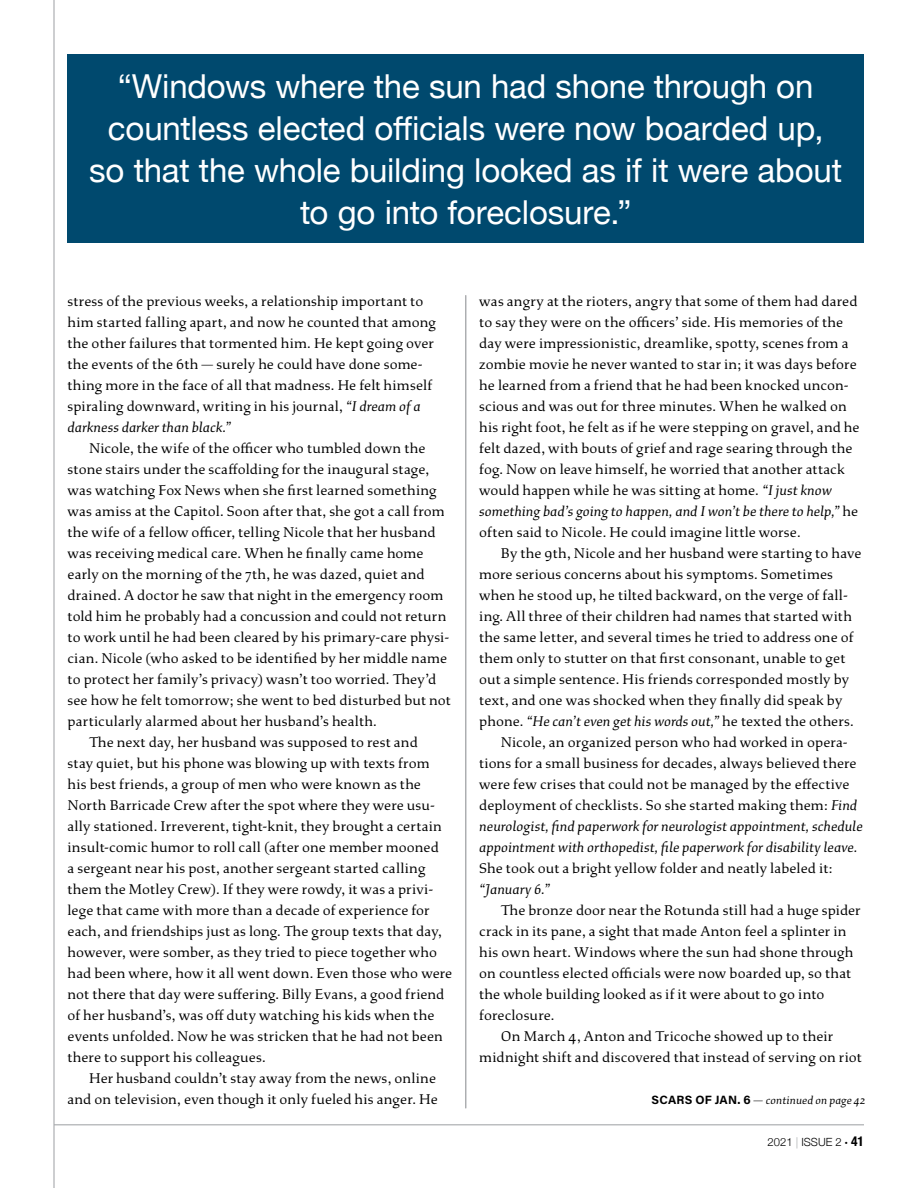
<style>
.page{position:relative;width:918px;height:1188px;background:#fff}
.page>*{position:absolute;margin:0;border:0;box-sizing:border-box;transform-origin:0 0}
.t1{font:33px/42px "Helvetica Neue";letter-spacing:-.005em;color:#fff;text-align:center}
.t2{font:15px/21px "Study";letter-spacing:.01em;color:#000}
.t3{font:italic 15px "Study";color:#000}
.t4{font:700 condensed 13.5px "Helvetica Neue";color:#000}
.t5{font:italic 12px "Study";letter-spacing:.01em;color:#000}
.t6{font:300 11.25px "Helvetica Neue";color:#000}
.s1{font-style:italic}
.s2{font-style:normal}
.s3{font-family:"Acumin Pro";font-weight:700;font-style:normal}
.s4{color:#a7a9ac}
.s5{font-size:6px}
</style>
<div class="page">
<hr style="left:54px;top:1124px;width:810px;height:1px;background:#a7a9ac">
<hr style="left:53px;top:0;width:2px;height:1188px;background:#a7a9ac">
<hr style="left:465px;top:295px;width:1px;height:813px;background:#a7a9ac">
<div style="left:68px;top:54px;width:796px;height:189px;background:#00496e"></div>
<h1 class="t1" style="left:89px;top:67px;width:754px">“Windows where the sun had shone through on countless elected officials were now boarded up, so that the whole building looked as if it were about to go into foreclosure.”</h1>
<p class="t2" style="left:68px;top:291px;width:370px">stress of the previous weeks, a relationship important to him started falling apart, and now he counted that among the other failures that tormented him. He kept going over the events of the 6th — surely he could have done some&shy;thing more in the face of all that madness. He felt himself spiraling downward, writing in his journal, <span class="s1">“I dream of a darkness darker than black.”</span></p>
<p class="t2" style="left:89px;top:438px;width:338px">Nicole, the wife of the officer who tumbled down the</p>
<p class="t2" style="left:68px;top:459px;width:363px">stone stairs under the scaffolding for the inaugural stage,</p>
<p class="t2" style="left:68px;top:480px;width:371px">was watching Fox News when she first learned something</p>
<p class="t2" style="left:68px;top:501px;width:379px">was amiss at the Capitol. Soon after that, she got a call from</p>
<p class="t2" style="left:68px;top:522px;width:370px">the wife of a fellow officer, telling Nicole that her husband</p>
<p class="t2" style="left:68px;top:543px;width:358px">was receiving medical care. When he finally came home</p>
<p class="t2" style="left:68px;top:564px;width:359px">early on the morning of the 7th, he was dazed, quiet and</p>
<p class="t2" style="left:68px;top:585px;width:377px">drained. A doctor he saw that night in the emergency room</p>
<p class="t2" style="left:68px;top:606px;width:381px">told him he probably had a concussion and could not return</p>
<p class="t2" style="left:68px;top:627px;width:383px">to work until he had been cleared by his primary-care physi-</p>
<p class="t2" style="left:68px;top:648px;width:381px">cian. Nicole (who asked to be identified by her middle name</p>
<p class="t2" style="left:68px;top:669px;width:370px">to protect her family’s privacy) wasn’t too worried. They’d</p>
<p class="t2" style="left:68px;top:690px;width:385px">see how he felt tomorrow; she went to bed disturbed but not</p>
<p class="t2" style="left:68px;top:711px;width:311px">particularly alarmed about her husband’s health.</p>
<p class="t2" style="left:89px;top:732px;width:330px">The next day, her husband was supposed to rest and</p>
<p class="t2" style="left:68px;top:753px;width:364px">stay quiet, but his phone was blowing up with texts from</p>
<p class="t2" style="left:68px;top:774px;width:355px">his best friends, a group of men who were known as the</p>
<p class="t2" style="left:68px;top:795px;width:369px">North Barricade Crew after the spot where they were usu-</p>
<p class="t2" style="left:68px;top:816px;width:376px">ally stationed. Irreverent, tight-knit, they brought a certain</p>
<p class="t2" style="left:68px;top:837px;width:373px">insult-comic humor to roll call (after one member mooned</p>
<p class="t2" style="left:68px;top:858px;width:359px">a sergeant near his post, another sergeant started calling</p>
<p class="t2" style="left:68px;top:879px;width:367px">them the Motley Crew). If they were rowdy, it was a privi-</p>
<p class="t2" style="left:68px;top:900px;width:364px">lege that came with more than a decade of experience for</p>
<p class="t2" style="left:68px;top:921px;width:376px">each, and friendships just as long. The group texts that day,</p>
<p class="t2" style="left:68px;top:942px;width:371px">however, were somber, as they tried to piece together who</p>
<p class="t2" style="left:68px;top:963px;width:386px">had been where, how it all went down. Even those who were</p>
<p class="t2" style="left:68px;top:984px;width:378px">not there that day were suffering. Billy Evans, a good friend</p>
<p class="t2" style="left:68px;top:1005px;width:368px">of her husband’s, was off duty watching his kids when the</p>
<p class="t2" style="left:68px;top:1026px;width:377px">events unfolded. Now he was stricken that he had not been</p>
<p class="t2" style="left:68px;top:1047px;width:200px">there to support his colleagues.</p>
<p class="t2" style="left:89px;top:1068px;width:348px">Her husband couldn’t stay away from the news, online</p>
<p class="t2" style="left:68px;top:1089px;width:372px">and on television, even though it only fueled his anger. He</p>
<p class="t2" style="left:479px;top:291px;width:382px">was angry at the rioters, angry that some of them had dared to say they were on the officers’ side. His memories of the day were impressionistic, dreamlike, spotty, scenes from a zombie movie he never wanted to star in; it was days before he learned from a friend that he had been knocked uncon&shy;scious and was out for three minutes. When he walked on his right foot, he felt as if he were stepping on gravel, and he felt dazed, with bouts of grief and rage searing through the fog. Now on leave himself, he worried that another attack would happen while he was sitting at home. <span class="s1">“I just know something bad’s going to happen, and I won’t be there to help,”</span> he often said to Nicole. He could imagine little worse.</p>
<p class="t2" style="left:501px;top:543px;width:362px">By the 9th, Nicole and her husband were starting to have</p>
<p class="t2" style="left:479px;top:564px;width:355px">more serious concerns about his symptoms. Sometimes</p>
<p class="t2" style="left:479px;top:585px;width:370px">when he stood up, he tilted backward, on the verge of fall-</p>
<p class="t2" style="left:479px;top:606px;width:374px">ing. All three of their children had names that started with</p>
<p class="t2" style="left:479px;top:627px;width:376px">the same letter, and several times he tried to address one of</p>
<p class="t2" style="left:479px;top:648px;width:368px">them only to stutter on that first consonant, unable to get</p>
<p class="t2" style="left:479px;top:669px;width:371px">out a simple sentence. His friends corresponded mostly by</p>
<p class="t2" style="left:479px;top:690px;width:365px">text, and one was shocked when they finally did speak by</p>
<p class="t3" style="left:479px;top:712px;width:376px"><span class="s2">phone.</span> “He can’t even get his words out,” <span class="s2">he texted the others.</span></p>
<p class="t2" style="left:501px;top:732px;width:348px">Nicole, an organized person who had worked in opera-</p>
<p class="t2" style="left:479px;top:753px;width:379px">tions for a small business for decades, always believed there</p>
<p class="t2" style="left:479px;top:774px;width:372px">were few crises that could not be managed by the effective</p>
<p class="t2" style="left:479px;top:795px;width:380px">deployment of checklists. So she started making them: <span class="s1">Find</span></p>
<p class="t3" style="left:479px;top:817px;width:385px">neurologist, find paperwork for neurologist appointment, schedule</p>
<p class="t3" style="left:479px;top:838px;width:380px">appointment with orthopedist, file paperwork for disability leave.</p>
<p class="t2" style="left:479px;top:858px;width:355px">She took out a bright yellow folder and neatly labeled it:</p>
<p class="t3" style="left:479px;top:880px;width:72px">“January 6.”</p>
<p class="t2" style="left:501px;top:900px;width:361px">The bronze door near the Rotunda still had a huge spider</p>
<p class="t2" style="left:479px;top:921px;width:369px">crack in its pane, a sight that made Anton feel a splinter in</p>
<p class="t2" style="left:479px;top:942px;width:376px">his own heart. Windows where the sun had shone through</p>
<p class="t2" style="left:479px;top:963px;width:373px">on countless elected officials were now boarded up, so that</p>
<p class="t2" style="left:479px;top:984px;width:347px">the whole building looked as if it were about to go into</p>
<p class="t2" style="left:479px;top:1005px;width:77px">foreclosure.</p>
<p class="t2" style="left:501px;top:1026px;width:334px">On March 4, Anton and Tricoche showed up to their</p>
<p class="t2" style="left:479px;top:1047px;width:384px">midnight shift and discovered that instead of serving on riot</p>
<p class="t5" style="left:652px;top:1093px;width:215px"><span class="s3">SCARS OF JAN. 6</span> — continued on page 42</p>
<p class="t6" style="left:768px;top:1133px;width:82px">2021 <span class="s4">|</span> ISSUE 2 <span class="s5">•</span></p>
<p class="t4" style="left:851px;top:1133px;width:14px">41</p>
</div>
